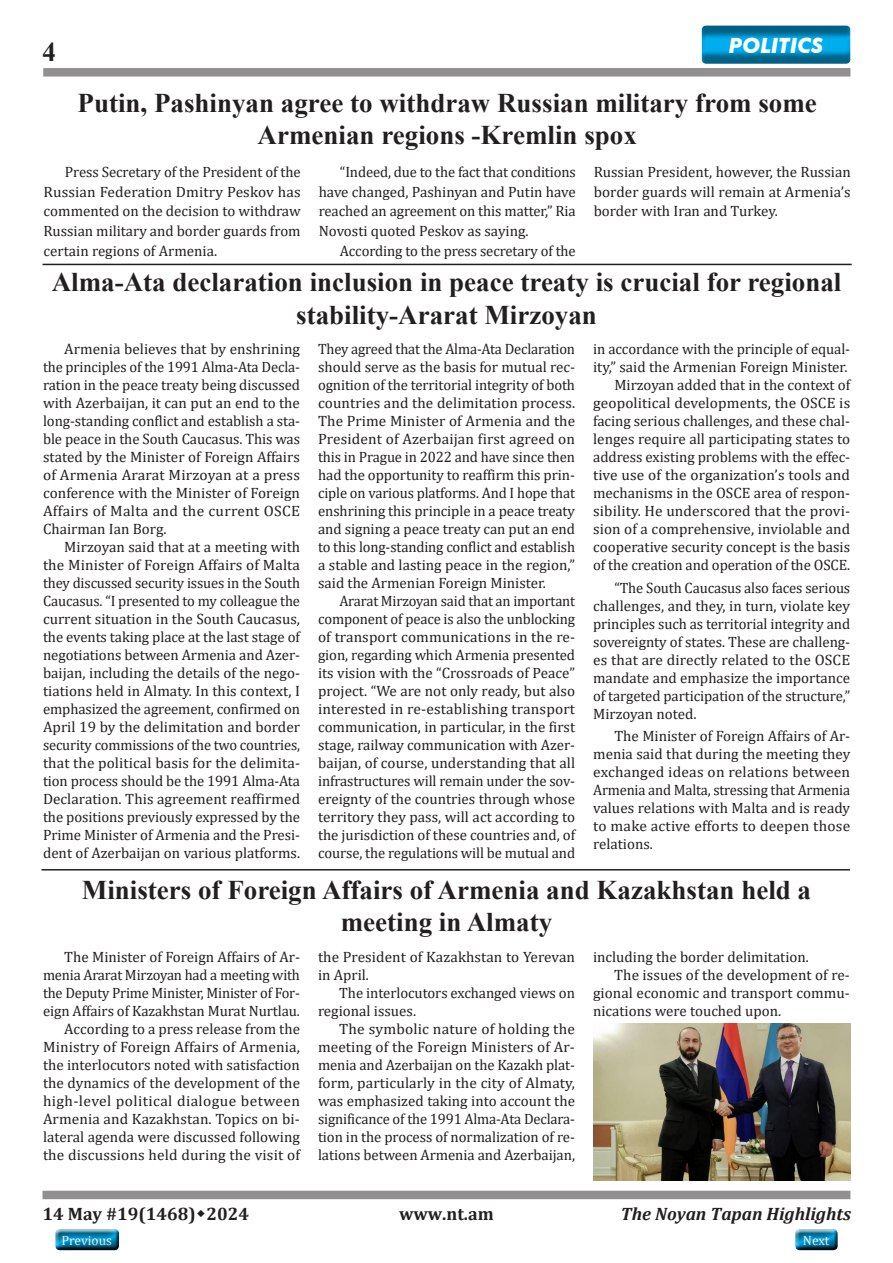
<style>
.page{position:relative;width:893px;height:1263px;background:#fff}
.page>*{position:absolute;margin:0;border:0;box-sizing:border-box;transform-origin:0 0}
.t1{font:700 27px/32.4px "Times New Roman";color:#231f20;text-align:center}
.t2{font:italic 700 21px "Futura BT";color:#fff}
.t3{font:700 18px "Cambria";color:#231f20}
.t4{font:italic 700 18px "Cambria";color:#231f20}
.t5{font:15px/18px "Cambria";color:#231f20;text-align:justify}
.t6{font:13.5px "Cambria";color:#fff}
</style>
<div class="page">
<div style="left:792px;top:1228px;width:50px;height:27px;background:#231f20;opacity:.75"></div>
<div style="left:52px;top:1228px;width:72px;height:27px;background:#231f20;opacity:.75"></div>
<div style="left:43px;top:68px;width:807px;height:9px;background:#918f8f"></div>
<div style="left:43px;top:1191px;width:807px;height:8px;background:#918f8f"></div>
<div style="left:700px;top:24px;width:151px;height:41px;background:#231f20;opacity:.5"></div>
<hr style="left:42px;top:869px;width:808px;height:1px;background:#231f20">
<hr style="left:43px;top:264px;width:809px;height:1px;background:#231f20">
<img style="left:593px;top:1024px;width:257px;height:156px">
<h1 class="t1" style="left:43px;top:35px;width:15px">4</h1>
<h2 class="t2" style="left:729px;top:32px;width:96px">POLITICS</h2>
<h1 class="t1" style="left:78px;top:86px;width:741px">Putin, Pashinyan agree to withdraw Russian military from some<br>Armenian regions -Kremlin spox</h1>
<p class="t5" style="left:44px;top:162px;width:259px;line-height:19.8px;text-indent:21px">Press Secretary of the President of the Russian Federation Dmitry Peskov has commented on the decision to withdraw Russian military and border guards from certain regions of Armenia.</p>
<p class="t5" style="left:319px;top:162px;width:259px;line-height:19.8px;text-indent:21px">“Indeed, due to the fact that conditions have changed, Pashinyan and Putin have reached an agreement on this matter,” Ria Novosti quoted Peskov as saying.</p>
<p class="t5" style="left:594px;top:162px;width:258px;line-height:19.8px">Russian President, however, the Russian border guards will remain at Armenia’s border with Iran and Turkey.</p>
<p class="t5" style="left:340px;top:242px;width:237px">According to the press secretary of the</p>
<h1 class="t1" style="left:52px;top:265px;width:791px">Alma-Ata declaration inclusion in peace treaty is crucial for regional stability-Ararat Mirzoyan</h1>
<p class="t5" style="left:43px;top:340px;width:259px;text-indent:21px">Armenia believes that by enshrining the principles of the 1991 Alma-Ata Decla&shy;ration in the peace treaty being discussed with Azerbaijan, it can put an end to the long-standing conflict and establish a sta&shy;ble peace in the South Caucasus. This was stated by the Minister of Foreign Affairs of Armenia Ararat Mirzoyan at a press conference with the Minister of Foreign Affairs of Malta and the current OSCE Chairman Ian Borg.</p>
<p class="t5" style="left:43px;top:538px;width:259px;text-indent:21px">Mirzoyan said that at a meeting with the Minister of Foreign Affairs of Malta they discussed security issues in the South Caucasus. “I presented to my colleague the current situation in the South Caucasus, the events taking place at the last stage of negotiations between Armenia and Azer&shy;baijan, including the details of the nego&shy;tiations held in Almaty. In this context, I emphasized the agreement, confirmed on April 19 by the delimitation and border security commissions of the two countries, that the political basis for the delimita&shy;tion process should be the 1991 Alma-Ata Declaration. This agreement reaffirmed the positions previously expressed by the Prime Minister of Armenia and the Presi&shy;dent of Azerbaijan on various platforms.</p>
<p class="t5" style="left:593px;top:340px;width:259px">in accordance with the principle of equal&shy;ity,” said the Armenian Foreign Minister.</p>
<p class="t5" style="left:593px;top:376px;width:259px;text-indent:21px">Mirzoyan added that in the context of geopolitical developments, the OSCE is facing serious challenges, and these chal&shy;lenges require all participating states to address existing problems with the effec&shy;tive use of the organization’s tools and mechanisms in the OSCE area of respon&shy;sibility. He underscored that the provi&shy;sion of a comprehensive, inviolable and cooperative security concept is the basis of the creation and operation of the OSCE.</p>
<p class="t5" style="left:593px;top:578px;width:259px;text-indent:21px">“The South Caucasus also faces serious challenges, and they, in turn, violate key principles such as territorial integrity and sovereignty of states. These are challeng&shy;es that are directly related to the OSCE mandate and emphasize the importance of targeted participation of the structure,” Mirzoyan noted.</p>
<p class="t5" style="left:593px;top:727px;width:259px;text-indent:21px">The Minister of Foreign Affairs of Ar&shy;menia said that during the meeting they exchanged ideas on relations between Armenia and Malta, stressing that Armenia values relations with Malta and is ready to make active efforts to deepen those relations.</p>
<p class="t5" style="left:318px;top:340px;width:259px">They agreed that the Alma-Ata Declaration should serve as the basis for mutual rec&shy;ognition of the territorial integrity of both countries and the delimitation process.<br>The Prime Minister of Armenia and the President of Azerbaijan first agreed on this in Prague in 2022 and have since then had the opportunity to reaffirm this prin&shy;ciple on various platforms. And I hope that enshrining this principle in a peace treaty and signing a peace treaty can put an end to this long-standing conflict and establish a stable and lasting peace in the region,” said the Armenian Foreign Minister.</p>
<p class="t5" style="left:318px;top:592px;width:259px;text-indent:21px">Ararat Mirzoyan said that an important component of peace is also the unblocking of transport communications in the re&shy;gion, regarding which Armenia presented its vision with the “Crossroads of Peace” project. “We are not only ready, but also interested in re-establishing transport communication, in particular, in the first stage, railway communication with Azer&shy;baijan, of course, understanding that all infrastructures will remain under the sov&shy;ereignty of the countries through whose territory they pass, will act according to the jurisdiction of these countries and, of course, the regulations will be mutual and</p>
<h1 class="t1" style="left:82px;top:872px;width:731px">Ministers of Foreign Affairs of Armenia and Kazakhstan held a meeting in Almaty</h1>
<p class="t5" style="left:43px;top:947px;width:258px;text-indent:21px">The Minister of Foreign Affairs of Ar&shy;menia Ararat Mirzoyan had a meeting with the Deputy Prime Minister, Minister of For&shy;eign Affairs of Kazakhstan Murat Nurtlau.</p>
<p class="t5" style="left:43px;top:1019px;width:259px;text-indent:21px">According to a press release from the Ministry of Foreign Affairs of Armenia, the interlocutors noted with satisfaction the dynamics of the development of the high-level political dialogue between Armenia and Kazakhstan. Topics on bi&shy;lateral agenda were discussed following the discussions held during the visit of</p>
<p class="t5" style="left:593px;top:947px;width:217px">including the border delimitation.</p>
<p class="t5" style="left:593px;top:965px;width:258px;text-indent:21px">The issues of the development of re&shy;gional economic and transport commu&shy;nications were touched upon.</p>
<p class="t5" style="left:318px;top:947px;width:259px">the President of Kazakhstan to Yerevan in April.</p>
<p class="t5" style="left:318px;top:983px;width:258px;text-indent:21px">The interlocutors exchanged views on regional issues.</p>
<p class="t5" style="left:318px;top:1019px;width:259px;text-indent:21px">The symbolic nature of holding the meeting of the Foreign Ministers of Ar&shy;menia and Azerbaijan on the Kazakh plat&shy;form, particularly in the city of Almaty, was emphasized taking into account the significance of the 1991 Alma-Ata Declara&shy;tion in the process of normalization of re&shy;lations between Armenia and Azerbaijan,</p>
<p class="t3" style="left:43px;top:1201px;width:208px">14 May #19(1468) 2024</p>
<p class="t3" style="left:399px;top:1201px;width:96px">www.nt.am</p>
<p class="t4" style="left:621px;top:1201px;width:232px">The Noyan Tapan Highlights</p>
<p class="t6" style="left:62px;top:1232px;width:52px">Previous</p>
<p class="t6" style="left:803px;top:1232px;width:28px">Next</p>
</div>
